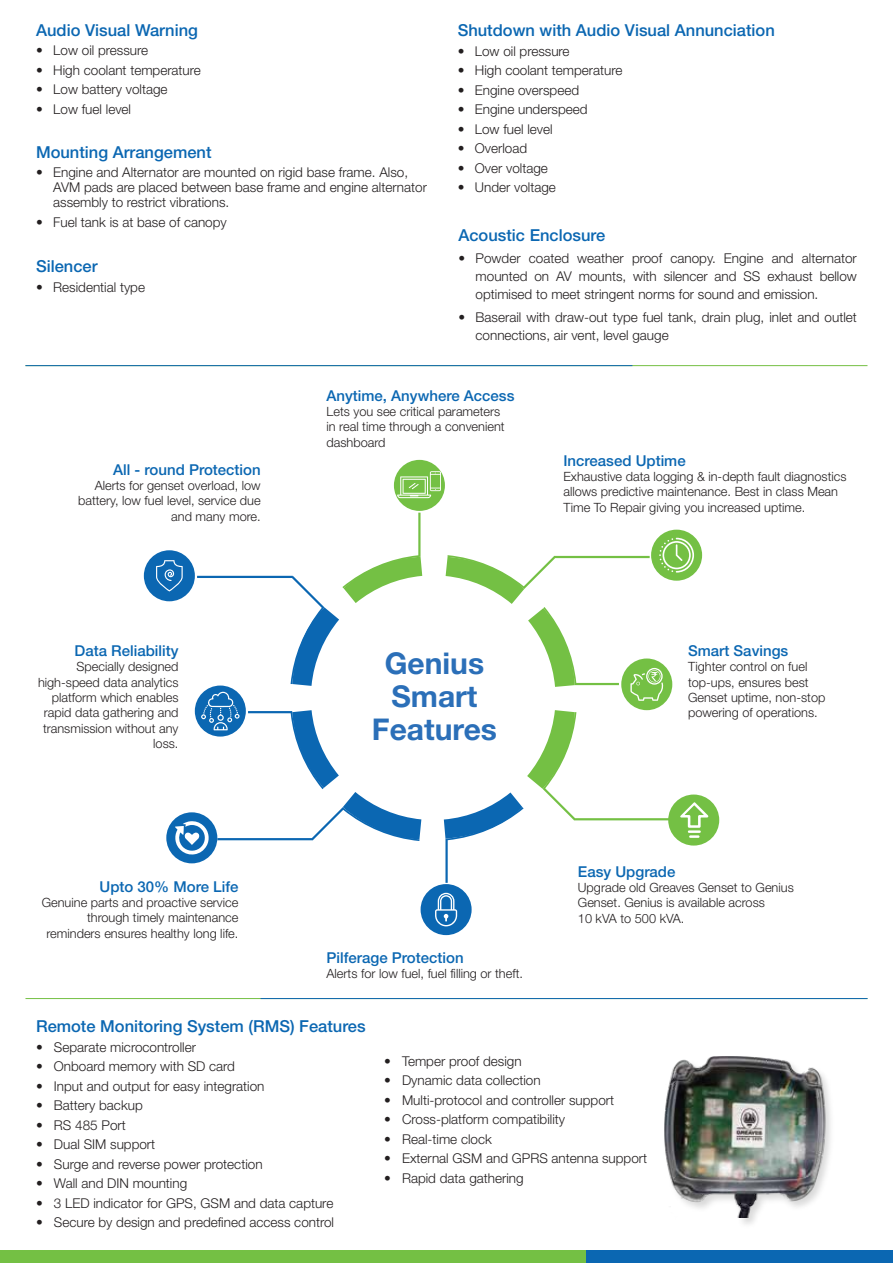
<style>
.page{position:relative;width:893px;height:1263px;background:#fff}
.page>*{position:absolute;margin:0;border:0;box-sizing:border-box;transform-origin:0 0}
.t1{font:30px/33px "Helvetica Neue LT 75 Bd";color:#2b6fb8;text-align:center}
.t2{font:500 16.5px "Helvetica Neue";color:#0b67b2}
.t3{font:500 15px "Helvetica Neue";color:#0b67b2}
.t4{font:300 13.5px/18px "Helvetica Neue";color:#231f20}
.t5{font:300 12.75px/15.3px "Helvetica Neue";color:#231f20}
</style>
<div class="page">
<hr style="left:25px;top:365px;width:842px;height:1px;background:#75c044">
<hr style="left:25px;top:365px;width:607px;height:1px;background:#1067b2">
<hr style="left:25px;top:998px;width:842px;height:1px;background:#75c044">
<hr style="left:261px;top:998px;width:606px;height:1px;background:#1067b2">
<img style="left:664px;top:1056px;width:167px;height:161px">
<div style="left:394px;top:460px;width:51px;height:51px;background:#74c044;border-radius:50%"></div>
<svg style="left:397px;top:471px;width:44px;height:27px"></svg>
<div style="left:166px;top:812px;width:51px;height:51px;background:#0b67b2;border-radius:50%"></div>
<div style="left:421px;top:884px;width:51px;height:51px;background:#0b67b2;border-radius:50%"></div>
<svg style="left:435px;top:893px;width:22px;height:33px"></svg>
<div style="left:668px;top:794px;width:51px;height:51px;background:#74c044;border-radius:50%"></div>
<svg style="left:680px;top:802px;width:28px;height:36px"></svg>
<div style="left:621px;top:658px;width:51px;height:52px;background:#74c044;border-radius:50%"></div>
<div style="left:144px;top:550px;width:51px;height:51px;background:#0b67b2;border-radius:50%"></div>
<svg style="left:156px;top:560px;width:27px;height:31px"></svg>
<div style="left:651px;top:530px;width:51px;height:51px;background:#74c044;border-radius:50%"></div>
<svg style="left:195px;top:685px;width:51px;height:51px"></svg>
<svg style="left:175px;top:692px;width:246px;height:163px"></svg>
<svg style="left:444px;top:710px;width:226px;height:173px"></svg>
<svg style="left:446px;top:538px;width:248px;height:163px"></svg>
<svg style="left:197px;top:513px;width:225px;height:173px"></svg>
<div style="left:0;top:1250px;width:586px;height:13px;background:#74c044"></div>
<div style="left:586px;top:1250px;width:307px;height:13px;background:#0b67b2"></div>
<p class="t2" style="left:36px;top:20px;width:163px">Audio Visual Warning</p>
<p class="t4" style="left:36px;top:41px;width:113px">• Low oil pressure</p>
<p class="t4" style="left:36px;top:61px;width:166px">• High coolant temperature</p>
<p class="t4" style="left:36px;top:80px;width:133px">• Low battery voltage</p>
<p class="t4" style="left:36px;top:100px;width:96px">• Low fuel level</p>
<p class="t2" style="left:36px;top:142px;width:177px">Mounting Arrangement</p>
<p class="t4" style="left:53px;top:165px;width:375px;line-height:15px;text-indent:-17px">• Engine and Alternator are mounted on rigid base frame. Also,<br>AVM pads are placed between base frame and engine alternator assembly to restrict vibrations.</p>
<p class="t4" style="left:36px;top:213px;width:192px">• Fuel tank is at base of canopy</p>
<p class="t2" style="left:36px;top:256px;width:63px">Silencer</p>
<p class="t4" style="left:36px;top:277px;width:110px">• Residential type</p>
<p class="t2" style="left:458px;top:21px;width:319px">Shutdown with Audio Visual Annunciation</p>
<p class="t4" style="left:458px;top:42px;width:113px">• Low oil pressure</p>
<p class="t4" style="left:458px;top:61px;width:166px">• High coolant temperature</p>
<p class="t4" style="left:458px;top:81px;width:123px">• Engine overspeed</p>
<p class="t4" style="left:458px;top:100px;width:131px">• Engine underspeed</p>
<p class="t4" style="left:458px;top:120px;width:96px">• Low fuel level</p>
<p class="t4" style="left:458px;top:139px;width:71px">• Overload</p>
<p class="t4" style="left:458px;top:159px;width:92px">• Over voltage</p>
<p class="t4" style="left:458px;top:178px;width:100px">• Under voltage</p>
<p class="t2" style="left:458px;top:225px;width:148px">Acoustic Enclosure</p>
<p class="t4" style="left:476px;top:249px;width:383px;text-align:justify;text-indent:-17px">• Powder coated weather proof canopy. Engine and alternator mounted on AV mounts, with silencer and SS exhaust bellow optimised to meet stringent norms for sound and emission.</p>
<p class="t4" style="left:476px;top:307px;width:383px;text-indent:-17px">• Baserail with draw-out type fuel tank, drain plug, inlet and outlet connections, air vent, level gauge</p>
<p class="t3" style="left:113px;top:461px;width:149px">All - round Protection</p>
<p class="t5" style="left:78px;top:478px;width:184px;text-align:right">Alerts for genset overload, low battery, low fuel level, service due and many more.</p>
<p class="t3" style="left:75px;top:642px;width:105px">Data Reliability</p>
<p class="t5" style="left:38px;top:659px;width:142px;text-align:right">Specially designed high-speed data analytics platform which enables rapid data gathering and transmission without any loss.</p>
<p class="t3" style="left:100px;top:877px;width:140px">Upto 30% More Life</p>
<p class="t5" style="left:42px;top:894px;width:198px;text-align:right">Genuine parts and proactive service through timely maintenance reminders ensures healthy long life.</p>
<p class="t3" style="left:327px;top:387px;width:189px">Anytime, Anywhere Access</p>
<p class="t5" style="left:327px;top:404px;width:180px">Lets you see critical parameters in real time through a convenient dashboard</p>
<p class="t3" style="left:563px;top:452px;width:124px">Increased Uptime</p>
<p class="t5" style="left:563px;top:469px;width:285px">Exhaustive data logging &amp; in-depth fault diagnostics allows predictive maintenance. Best in class Mean<br>Time To Repair giving you increased uptime.</p>
<h1 class="t1" style="left:372px;top:646px;width:127px">Genius<br>Smart<br>Features</h1>
<p class="t3" style="left:327px;top:948px;width:139px">Pilferage Protection</p>
<p class="t5" style="left:327px;top:965px;width:198px">Alerts for low fuel, fuel filling or theft.</p>
<p class="t3" style="left:688px;top:642px;width:102px">Smart Savings</p>
<p class="t5" style="left:688px;top:659px;width:139px">Tighter control on fuel top-ups, ensures best<br>Genset uptime, non-stop powering of operations.</p>
<p class="t3" style="left:578px;top:862px;width:99px">Easy Upgrade</p>
<p class="t5" style="left:578px;top:879px;width:217px">Upgrade old Greaves Genset to Genius<br>Genset. Genius is available across<br>10 kVA to 500 kVA.</p>
<p class="t2" style="left:36px;top:1016px;width:331px">Remote Monitoring System (RMS) Features</p>
<p class="t4" style="left:36px;top:1038px;width:161px">• Separate microcontroller</p>
<p class="t4" style="left:36px;top:1057px;width:200px">• Onboard memory with SD card</p>
<p class="t4" style="left:36px;top:1077px;width:230px">• Input and output for easy integration</p>
<p class="t4" style="left:36px;top:1096px;width:108px">• Battery backup</p>
<p class="t4" style="left:36px;top:1116px;width:91px">• RS 485 Port</p>
<p class="t4" style="left:36px;top:1135px;width:121px">• Dual SIM support</p>
<p class="t4" style="left:36px;top:1155px;width:228px">• Surge and reverse power protection</p>
<p class="t4" style="left:36px;top:1174px;width:153px">• Wall and DIN mounting</p>
<p class="t4" style="left:36px;top:1194px;width:299px">• 3 LED indicator for GPS, GSM and data capture</p>
<p class="t4" style="left:36px;top:1213px;width:300px">• Secure by design and predefined access control</p>
<p class="t4" style="left:384px;top:1052px;width:139px">• Temper proof design</p>
<p class="t4" style="left:384px;top:1071px;width:158px">• Dynamic data collection</p>
<p class="t4" style="left:384px;top:1091px;width:231px">• Multi-protocol and controller support</p>
<p class="t4" style="left:384px;top:1110px;width:182px">• Cross-platform compatibility</p>
<p class="t4" style="left:384px;top:1130px;width:109px">• Real-time clock</p>
<p class="t4" style="left:384px;top:1149px;width:264px">• External GSM and GPRS antenna support</p>
<p class="t4" style="left:384px;top:1169px;width:141px">• Rapid data gathering</p>
</div>
